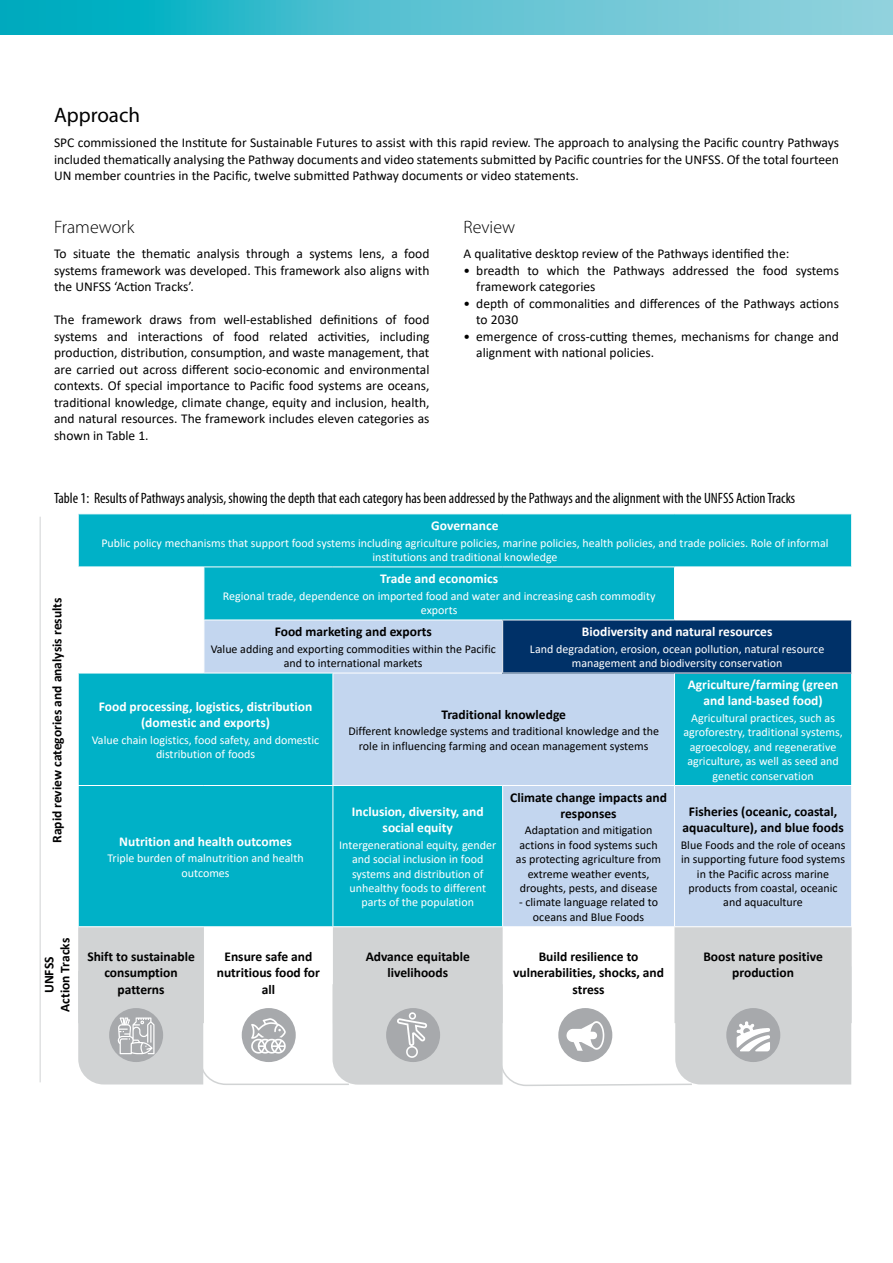
<style>
.page{position:relative;width:893px;height:1263px;background:#fff}
.page>*{position:absolute;margin:0;border:0;box-sizing:border-box;transform-origin:0 0}
.t1{font:21px "Myriad Pro";color:#000}
.t2{font:300 18px "Myriad Pro";color:#000}
.t3{font:condensed 15px "Myriad Pro";color:#000}
.t4{font:13.5px/16.5px "Calibri";color:#000;text-align:justify}
.t5{font:700 13.5px/16.2px "Calibri";color:#000;text-align:center}
.t6{font:700 13.5px/16.2px "Calibri";color:#fff;text-align:center}
.t7{font:12px/14.4px "Calibri";color:#fff;text-align:center}
.t8{font:12px/14.4px "Calibri";color:#000;text-align:center}
</style>
<div class="page">
<img style="left:0;top:0;width:893px;height:35px">
<svg style="left:79px;top:514px;width:772px;height:412px;fill:#00b1c7"></svg>
<svg style="left:204px;top:621px;width:647px;height:305px;background:#70c6de"></svg>
<div style="left:503px;top:620px;width:349px;height:53px;background:#003168"></div>
<svg style="left:78px;top:927px;width:774px;height:96px"></svg>
<hr style="left:78px;top:566px;width:126px;height:1px;background:#fff">
<hr style="left:204px;top:566px;width:129px;height:1px;background:#fff">
<hr style="left:204px;top:567px;width:1px;height:53px;background:#fff">
<hr style="left:333px;top:566px;width:170px;height:1px;background:#fff">
<hr style="left:503px;top:566px;width:171px;height:1px;background:#fff">
<hr style="left:674px;top:566px;width:178px;height:1px;background:#fff">
<hr style="left:674px;top:567px;width:1px;height:53px;background:#fff">
<hr style="left:204px;top:620px;width:129px;height:1px;background:#fff">
<hr style="left:204px;top:620px;width:1px;height:53px;background:#fff">
<hr style="left:333px;top:620px;width:170px;height:1px;background:#fff">
<hr style="left:503px;top:620px;width:171px;height:1px;background:#fff">
<hr style="left:502px;top:620px;width:1px;height:53px;background:#fff">
<hr style="left:674px;top:620px;width:178px;height:1px;background:#fff">
<hr style="left:851px;top:620px;width:1px;height:53px;background:#fff">
<hr style="left:78px;top:673px;width:126px;height:1px;background:#fff">
<hr style="left:204px;top:673px;width:129px;height:1px;background:#fff">
<hr style="left:333px;top:673px;width:170px;height:1px;background:#fff">
<hr style="left:333px;top:673px;width:1px;height:112px;background:#fff">
<hr style="left:503px;top:673px;width:171px;height:1px;background:#fff">
<hr style="left:674px;top:673px;width:178px;height:1px;background:#fff">
<hr style="left:674px;top:673px;width:1px;height:112px;background:#fff">
<hr style="left:78px;top:785px;width:126px;height:1px;background:#fff">
<hr style="left:204px;top:785px;width:129px;height:1px;background:#fff">
<hr style="left:333px;top:785px;width:170px;height:1px;background:#fff">
<hr style="left:333px;top:786px;width:1px;height:140px;background:#fff">
<hr style="left:503px;top:785px;width:171px;height:1px;background:#fff">
<hr style="left:502px;top:786px;width:1px;height:140px;background:#fff">
<hr style="left:674px;top:785px;width:178px;height:1px;background:#fff">
<hr style="left:674px;top:786px;width:1px;height:140px;background:#fff">
<svg style="left:78px;top:929px;width:773px;height:157px"></svg>
<hr style="left:40px;top:517px;width:1px;height:565px;background:#d1d3d4">
<h1 class="t1" style="left:54px;top:102px;width:88px">Approach</h1>
<p class="t4" style="left:54px;top:134px;width:786px">SPC commissioned the Institute for Sustainable Futures to assist with this rapid review. The approach to analysing the Pacific country Pathways included thematically analysing the Pathway documents and video statements submitted by Pacific countries for the UNFSS. Of the total fourteen UN member countries in the Pacific, twelve submitted Pathway documents or video statements.</p>
<h2 class="t2" style="left:54px;top:216px;width:82px">Framework</h2>
<p class="t4" style="left:54px;top:245px;width:377px">To situate the thematic analysis through a systems lens, a food systems framework was developed. This framework also aligns with the UNFSS ‘Action Tracks’.</p>
<p class="t4" style="left:54px;top:311px;width:377px">The framework draws from well-established definitions of food systems and interactions of food related activities, including production, distribution, consumption, and waste management, that are carried out across different socio-economic and environmental contexts. Of special importance to Pacific food systems are oceans, traditional knowledge, climate change, equity and inclusion, health, and natural resources. The framework includes eleven categories as shown in Table 1.</p>
<h2 class="t2" style="left:463px;top:216px;width:53px">Review</h2>
<p class="t4" style="left:463px;top:245px;width:327px">A qualitative desktop review of the Pathways identified the:</p>
<p class="t4" style="left:476px;top:262px;width:364px;text-indent:-13px">• breadth to which the Pathways addressed the food systems framework categories</p>
<p class="t4" style="left:476px;top:295px;width:364px;text-indent:-13px">• depth of commonalities and differences of the Pathways actions to 2030</p>
<p class="t4" style="left:476px;top:328px;width:364px;text-indent:-13px">• emergence of cross-cutting themes, mechanisms for change and alignment with national policies.</p>
<p class="t3" style="left:54px;top:489px;width:743px">Table 1: Results of Pathways analysis, showing the depth that each category has been addressed by the Pathways and the alignment with the UNFSS Action Tracks</p>
<p class="t5" style="left:49px;top:843px;width:247px;rotate:-90deg">Rapid review categories and analysis results</p>
<p class="t5" style="left:41px;top:1012px;width:75px;rotate:-90deg">UNFSS<br>Action Tracks</p>
<p class="t6" style="left:431px;top:517px;width:69px">Governance</p>
<p class="t7" style="left:101px;top:535px;width:729px">Public policy mechanisms that support food systems including agriculture policies, marine policies, health policies, and trade policies. Role of informal institutions and traditional knowledge</p>
<p class="t6" style="left:380px;top:570px;width:119px">Trade and economics</p>
<p class="t7" style="left:223px;top:588px;width:434px">Regional trade, dependence on imported food and water and increasing cash commodity exports</p>
<p class="t5" style="left:275px;top:623px;width:159px">Food marketing and exports</p>
<p class="t8" style="left:211px;top:641px;width:287px">Value adding and exporting commodities within the Pacific and to international markets</p>
<p class="t6" style="left:582px;top:623px;width:192px">Biodiversity and natural resources</p>
<p class="t7" style="left:530px;top:641px;width:296px">Land degradation, erosion, ocean pollution, natural resource management and biodiversity conservation</p>
<p class="t6" style="left:99px;top:698px;width:215px">Food processing, logistics, distribution (domestic and exports)</p>
<p class="t7" style="left:92px;top:732px;width:229px">Value chain logistics, food safety, and domestic distribution of foods</p>
<p class="t6" style="left:119px;top:833px;width:174px">Nutrition and health outcomes</p>
<p class="t7" style="left:107px;top:851px;width:198px">Triple burden of malnutrition and health outcomes</p>
<p class="t5" style="left:441px;top:706px;width:126px">Traditional knowledge</p>
<p class="t8" style="left:348px;top:724px;width:312px">Different knowledge systems and traditional knowledge and the role in influencing farming and ocean management systems</p>
<p class="t6" style="left:352px;top:803px;width:133px">Inclusion, diversity, and social equity</p>
<p class="t7" style="left:339px;top:837px;width:159px">Intergenerational equity, gender and social inclusion in food systems and distribution of unhealthy foods to different parts of the population</p>
<p class="t5" style="left:510px;top:789px;width:158px">Climate change impacts and responses</p>
<p class="t8" style="left:516px;top:823px;width:147px">Adaptation and mitigation actions in food systems such as protecting agriculture from extreme weather events, droughts, pests, and disease</p>
<p class="t8" style="left:519px;top:895px;width:140px">- climate language related to oceans and Blue Foods</p>
<p class="t6" style="left:688px;top:676px;width:152px">Agriculture/farming (green and land-based food)</p>
<p class="t7" style="left:683px;top:710px;width:161px">Agricultural practices, such as agroforestry, traditional systems, agroecology, and regenerative agriculture, as well as seed and genetic conservation</p>
<p class="t5" style="left:682px;top:803px;width:163px">Fisheries (oceanic, coastal, aquaculture), and blue foods</p>
<p class="t8" style="left:681px;top:837px;width:166px">Blue Foods and the role of oceans in supporting future food systems in the Pacific across marine products from coastal, oceanic and aquaculture</p>
<p class="t5" style="left:87px;top:948px;width:109px">Shift to sustainable consumption patterns</p>
<p class="t5" style="left:217px;top:948px;width:105px">Ensure safe and nutritious food for all</p>
<p class="t5" style="left:366px;top:948px;width:106px">Advance equitable livelihoods</p>
<p class="t5" style="left:513px;top:948px;width:153px">Build resilience to vulnerabilities, shocks, and stress</p>
<p class="t5" style="left:703px;top:948px;width:121px">Boost nature positive production</p>
</div>
